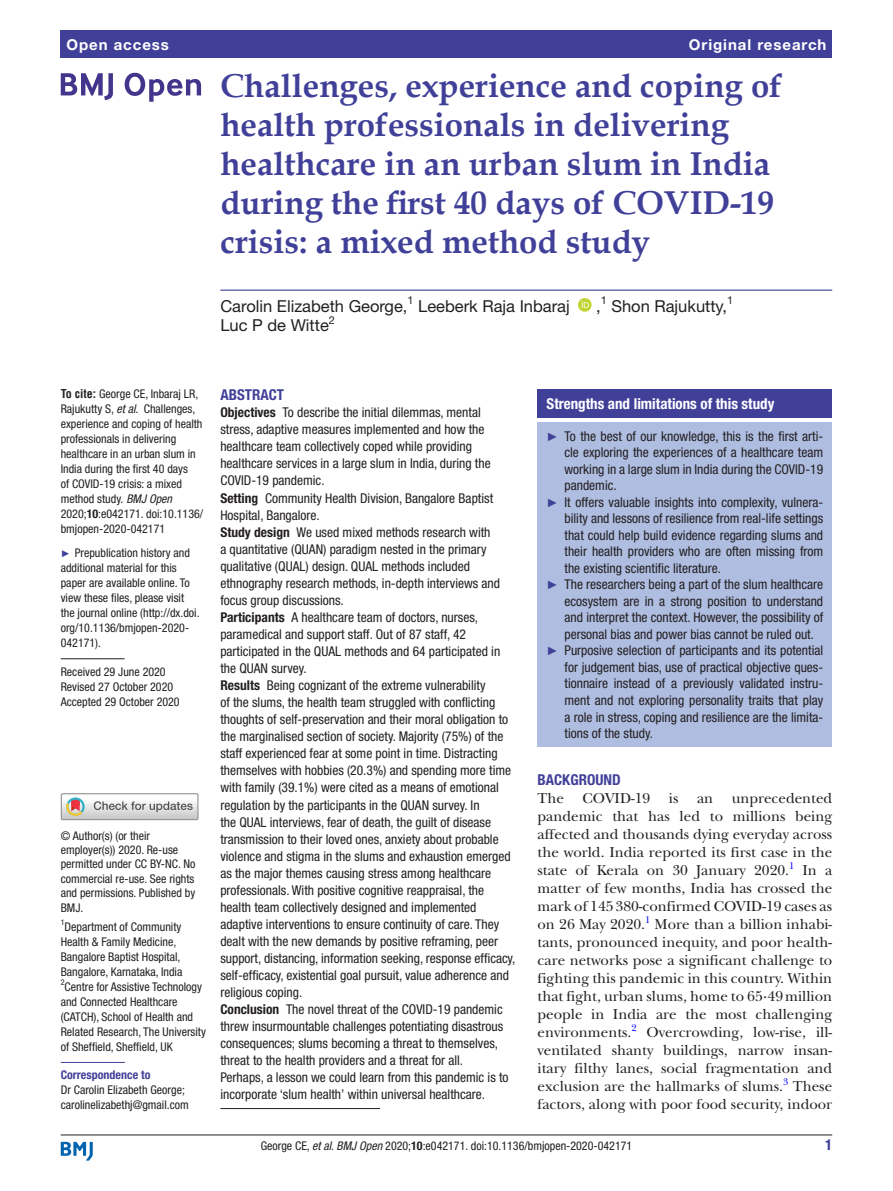
<style>
.page{position:relative;width:893px;height:1191px;background:#fff}
.page>*{position:absolute;margin:0;border:0;box-sizing:border-box;transform-origin:0 0}
.t1{font:700 33px/39px "Book Antiqua";color:#414099}
.t2{font:16.5px "Helvetica Neue LT Std";color:#231f20}
.t3{font:15px/18px "New Baskerville";color:#231f20;text-align:justify}
.t4{font:700 condensed 15px "Helvetica Neue LT Std";color:#fff}
.t5{font:700 15px "Helvetica Neue LT Std";letter-spacing:.065em;color:#fff}
.t6{font:700 condensed 15px "Helvetica Neue LT Std";color:#414099}
.t7{font:condensed 13.5px/17.1px "Helvetica Neue LT Std";color:#231f20}
.t8{font:condensed 12px/15px "Helvetica Neue LT Std";color:#231f20}
.t9{font:700 condensed 12px "Helvetica Neue LT Std";color:#414099}
.t10{font:10.95px "Helvetica Neue LT Std";color:#231f20}
.t11{font:9.9px "New Baskerville";color:#00f}
.t12{font:condensed 7.95px "Helvetica Neue LT Std";color:#231f20}
.s1{font-family:"Helvetica LT Std";font-weight:700}
.s2{font-style:italic}
.s3{font-weight:700}
.s4{font-family:"Arial";font-stretch:normal;font-size:9.75px;color:#414099}
.s5{font-family:"Arial";font-stretch:normal;font-size:12px;color:#414099}
</style>
<div class="page">
<hr style="left:61px;top:1134px;width:771px;height:1px;background:#231f20">
<svg style="left:61px;top:1141px;width:32px;height:19px"></svg>
<div style="left:61px;top:31px;width:771px;height:27px;background:#414099"></div>
<hr style="left:220px;top:289px;width:612px;height:2px;background:#414099">
<svg style="left:578px;top:298px;width:13px;height:14px"></svg>
<hr style="left:61px;top:658px;width:64px;height:1px;background:#231f20">
<hr style="left:61px;top:1062px;width:64px;height:1px;background:#414099">
<svg style="left:61px;top:73px;width:52px;height:27px"></svg>
<svg style="left:125px;top:73px;width:76px;height:29px"></svg>
<div style="left:61px;top:793px;width:138px;height:27px;border:1px solid #969090"></div>
<svg style="left:61px;top:793px;width:137px;height:26px"></svg>
<hr style="left:220px;top:1108px;width:160px;height:1px;background:#231f20">
<div style="left:538px;top:389px;width:294px;height:29px;background:#414099"></div>
<div style="left:538px;top:422px;width:294px;height:325px;background:#afbde1"></div>
<p class="t5" style="left:66px;top:35px;width:104px">Open access</p>
<p class="t5" style="left:689px;top:35px;width:139px">Original research</p>
<h1 class="t1" style="left:220px;top:66px;width:563px">Challenges, experience and coping of health professionals in delivering healthcare in an urban slum in India during the first 40 days of COVID-19 crisis: a mixed method study</h1>
<p class="t2" style="left:220px;top:296px;width:189px">Carolin Elizabeth George,</p>
<p class="t10" style="left:408px;top:294px;width:8px">1</p>
<p class="t2" style="left:418px;top:296px;width:153px">Leeberk Raja Inbaraj</p>
<p class="t2" style="left:596px;top:296px;width:6px">,</p>
<p class="t10" style="left:601px;top:294px;width:8px">1</p>
<p class="t2" style="left:611px;top:296px;width:117px">Shon Rajukutty,</p>
<p class="t10" style="left:727px;top:294px;width:8px">1</p>
<p class="t2" style="left:220px;top:315px;width:110px">Luc P de Witte</p>
<p class="t10" style="left:329px;top:313px;width:8px">2</p>
<p class="t8" style="left:61px;top:386px;width:144px"><span class="s1">To cite:</span> George CE, Inbaraj LR,<br>Rajukutty S, <span class="s2">et al</span>. Challenges, experience and coping of health professionals in delivering healthcare in an urban slum in<br>India during the first 40 days<br>of COVID-19 crisis: a mixed method study. <span class="s2">BMJ Open<br></span>2020;<span class="s3">10</span>:e042171. doi:10.1136/ bmjopen-2020-042171</p>
<p class="t8" style="left:61px;top:545px;width:140px"><span class="s4">►</span> Prepublication history and additional material for this paper are available online. To view these files, please visit the journal online (http://dx.doi. org/10.1136/bmjopen-2020-<br>042171).</p>
<p class="t8" style="left:61px;top:664px;width:120px">Received 29 June 2020<br>Revised 27 October 2020<br>Accepted 29 October 2020</p>
<p class="t8" style="left:61px;top:828px;width:136px;line-height:14.4px">© Author(s) (or their employer(s)) 2020. Re-use permitted under CC BY-NC. No commercial re-use. See rights and permissions. Published by<br>BMJ.</p>
<p class="t12" style="left:61px;top:918px;width:5px">1</p>
<p class="t8" style="left:61px;top:919px;width:123px;text-align:center">Department of Community<br>Health &amp; Family Medicine,<br>Bangalore Baptist Hospital,<br>Bangalore, Karnataka, India</p>
<p class="t12" style="left:61px;top:978px;width:5px">2</p>
<p class="t8" style="left:61px;top:979px;width:147px;text-indent:4px">Centre for Assistive Technology and Connected Healthcare (CATCH), School of Health and<br>Related Research, The University of Sheffield, Sheffield, UK</p>
<p class="t9" style="left:61px;top:1067px;width:91px">Correspondence to</p>
<p class="t8" style="left:61px;top:1082px;width:130px">Dr Carolin Elizabeth George; carolinelizabethj@gmail.com</p>
<p class="t6" style="left:220px;top:386px;width:65px">ABSTRACT</p>
<p class="t7" style="left:220px;top:404px;width:297px"><span class="s3">Objectives</span> To describe the initial dilemmas, mental stress, adaptive measures implemented and how the healthcare team collectively coped while providing healthcare services in a large slum in India, during the COVID-19 pandemic.<br><span class="s3">Setting</span> Community Health Division, Bangalore Baptist Hospital, Bangalore.<br><span class="s3">Study design</span> We used mixed methods research with<br>a quantitative (QUAN) paradigm nested in the primary qualitative (QUAL) design. QUAL methods included ethnography research methods, in-depth interviews and focus group discussions.<br><span class="s3">Participants</span> A healthcare team of doctors, nurses, paramedical and support staff. Out of 87 staff, 42 participated in the QUAL methods and 64 participated in the QUAN survey.<br><span class="s3">Results</span> Being cognizant of the extreme vulnerability<br>of the slums, the health team struggled with conflicting thoughts of self-preservation and their moral obligation to the marginalised section of society. Majority (75%) of the staff experienced fear at some point in time. Distracting themselves with hobbies (20.3%) and spending more time with family (39.1%) were cited as a means of emotional regulation by the participants in the QUAN survey. In<br>the QUAL interviews, fear of death, the guilt of disease transmission to their loved ones, anxiety about probable violence and stigma in the slums and exhaustion emerged as the major themes causing stress among healthcare professionals. With positive cognitive reappraisal, the health team collectively designed and implemented adaptive interventions to ensure continuity of care. They dealt with the new demands by positive reframing, peer support, distancing, information seeking, response efficacy, self-efficacy, existential goal pursuit, value adherence and religious coping.<br><span class="s3">Conclusion</span> The novel threat of the COVID-19 pandemic threw insurmountable challenges potentiating disastrous consequences; slums becoming a threat to themselves, threat to the health providers and a threat for all.<br>Perhaps, a lesson we could learn from this pandemic is to incorporate ‘slum health’ within universal healthcare.</p>
<p class="t4" style="left:547px;top:395px;width:229px">Strengths and limitations of this study</p>
<p class="t7" style="left:547px;top:427px;width:278px"><span class="s5">►</span> To the best of our knowledge, this is the first arti-</p>
<p class="t7" style="left:565px;top:444px;width:260px">cle exploring the experiences of a healthcare team</p>
<p class="t7" style="left:565px;top:460px;width:260px">working in a large slum in India during the COVID-19</p>
<p class="t7" style="left:565px;top:477px;width:54px">pandemic.</p>
<p class="t7" style="left:547px;top:493px;width:278px"><span class="s5">►</span> It offers valuable insights into complexity, vulnera-</p>
<p class="t7" style="left:565px;top:510px;width:260px">bility and lessons of resilience from real-life settings</p>
<p class="t7" style="left:565px;top:526px;width:260px">that could help build evidence regarding slums and</p>
<p class="t7" style="left:565px;top:543px;width:260px">their health providers who are often missing from</p>
<p class="t7" style="left:565px;top:559px;width:158px">the existing scientific literature.</p>
<p class="t7" style="left:547px;top:576px;width:278px"><span class="s5">►</span> The researchers being a part of the slum healthcare</p>
<p class="t7" style="left:565px;top:592px;width:260px">ecosystem are in a strong position to understand</p>
<p class="t7" style="left:565px;top:609px;width:260px">and interpret the context. However, the possibility of</p>
<p class="t7" style="left:565px;top:625px;width:251px">personal bias and power bias cannot be ruled out.</p>
<p class="t7" style="left:547px;top:642px;width:278px"><span class="s5">►</span> Purposive selection of participants and its potential</p>
<p class="t7" style="left:565px;top:658px;width:260px">for judgement bias, use of practical objective ques-</p>
<p class="t7" style="left:565px;top:675px;width:260px">tionnaire instead of a previously validated instru-</p>
<p class="t7" style="left:565px;top:691px;width:260px">ment and not exploring personality traits that play</p>
<p class="t7" style="left:565px;top:708px;width:260px">a role in stress, coping and resilience are the limita-</p>
<p class="t7" style="left:565px;top:724px;width:90px">tions of the study.</p>
<p class="t6" style="left:538px;top:771px;width:85px">BACKGROUND</p>
<p class="t3" style="left:538px;top:789px;width:296px">The COVID-19 is an unprecedented pandemic that has led to millions being affected and thousands dying everyday across the world. India reported its first case in the state of Kerala on 30 January 2020.</p>
<p class="t11" style="left:789px;top:859px;width:7px">1</p>
<p class="t3" style="left:538px;top:861px;width:296px;text-indent:265px">In a matter of few months, India has crossed the mark of 145380-confirmed COVID-19 cases as on 26 May 2020.</p>
<p class="t11" style="left:645px;top:913px;width:7px">1</p>
<p class="t3" style="left:538px;top:915px;width:296px;text-indent:117px">More than a billion inhabi&shy;tants, pronounced inequity, and poor health&shy;care networks pose a significant challenge to fighting this pandemic in this country. Within that fight, urban slums, home to 65∙49million people in India are the most challenging environments.<sup>2</sup></p>
<p class="t3" style="left:538px;top:1023px;width:296px;text-indent:109px">Overcrowding, low-rise, ill&shy;ventilated shanty buildings, narrow insan&shy;itary filthy lanes, social fragmentation and exclusion are the hallmarks of slums.</p>
<p class="t11" style="left:783px;top:1075px;width:7px">3</p>
<p class="t3" style="left:538px;top:1077px;width:296px;text-align:right">These<br>factors, along with poor food security, indoor</p>
<p class="t8" style="left:261px;top:1137px;width:373px">George CE, <span class="s2">et al</span>. <span class="s2">BMJ Open</span> 2020;<span class="s3">10</span>:e042171. doi:10.1136/bmjopen-2020-042171</p>
<p class="t6" style="left:825px;top:1135px;width:9px">1</p>
</div>
